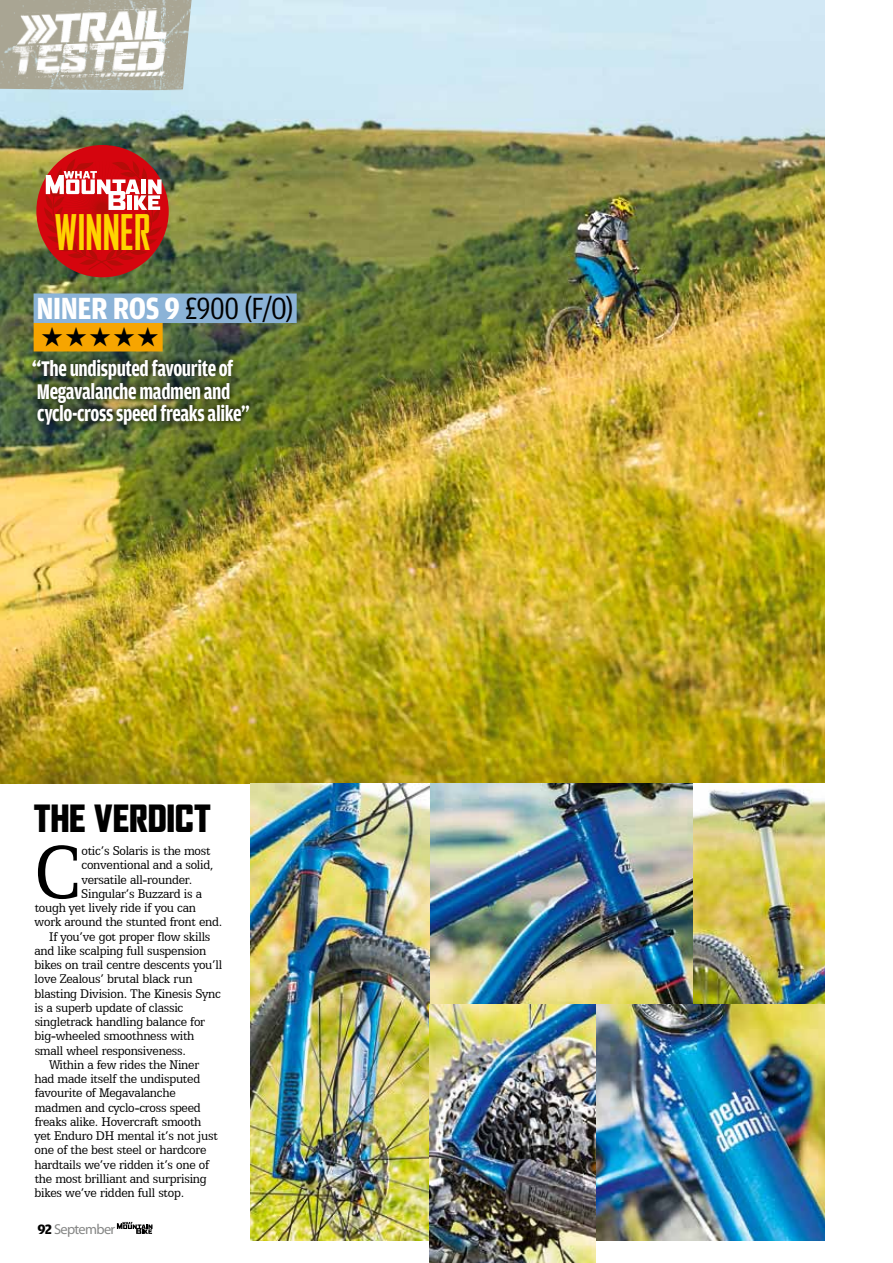
<style>
.page{position:relative;width:893px;height:1263px;background:#fff}
.page>*{position:absolute;margin:0;border:0;box-sizing:border-box;transform-origin:0 0}
.t1{font:84px "Egyptian 505 BT";color:#000;scale:.9 1}
.t2{font:700 condensed 47.1px "Agency FB";letter-spacing:.005em;color:#ffd400}
.t3{font:900 36px "Agency FB";letter-spacing:.015em;color:#000}
.t4{font:700 32.55px "Amplitude Cond";letter-spacing:-.02em;color:#fff}
.t5{font:27px "Zapf Dingbats ITC";color:#000}
.t6{font:700 22.5px/22.5px "Amplitude Cond";letter-spacing:-.02em;color:#fff}
.t7{font:14.4px "Myriad Pro";letter-spacing:-.045em;color:#868786}
.t8{font:14.25px "Egyptian 505 BT";letter-spacing:-.02em;color:#000;scale:.9 1}
.s1{font-weight:400;color:#000}
.s2{font-family:"Amplitude";font-weight:700;color:#000}
</style>
<div class="page">
<img style="left:0;top:0;width:825px;height:783px">
<svg style="left:117px;top:1222px;width:35px;height:12px"></svg>
<img style="left:429px;top:783px;width:396px;height:222px">
<img style="left:251px;top:783px;width:178px;height:457px">
<img style="left:595px;top:1005px;width:230px;height:235px">
<img style="left:429px;top:1005px;width:166px;height:258px">
<img style="left:0;top:0;width:192px;height:91px">
<img style="left:8px;top:8px;width:165px;height:77px">
<div style="left:36px;top:145px;width:133px;height:132px;background:#d5050e;border-radius:50%"></div>
<svg style="left:44px;top:158px;width:118px;height:113px"></svg>
<div style="left:24px;top:351px;width:234px;height:82px;background:#000;opacity:.95"></div>
<div style="left:34px;top:293px;width:263px;height:30px;background:#8bb3d7"></div>
<div style="left:34px;top:323px;width:129px;height:28px;background:#f7a500"></div>
<h2 class="t2" style="left:55px;top:205px;width:97px">WINNER</h2>
<h3 class="t4" style="left:36px;top:290px;width:259px">niner ros 9 <span class="s1">£900 (F/O)</span></h3>
<h3 class="t5" style="left:41px;top:324px;width:119px">★★★★★</h3>
<h3 class="t6" style="left:32px;top:358px;width:220px">“The undisputed favourite of<br>Megavalanche madmen and cyclo-cross speed freaks alike”</h3>
<h3 class="t3" style="left:34px;top:797px;width:178px">THE VERDICT</h3>
<h1 class="t1" style="left:34px;top:823px;width:54px">C</h1>
<p class="t8" style="left:82px;top:842px;width:145px">otic’s Solaris is the most</p>
<p class="t8" style="left:82px;top:857px;width:148px">conventional and a solid,</p>
<p class="t8" style="left:81px;top:871px;width:125px">versatile all-rounder.</p>
<p class="t8" style="left:81px;top:885px;width:136px">Singular’s Buzzard is a</p>
<p class="t8" style="left:35px;top:899px;width:181px">tough yet lively ride if you can</p>
<p class="t8" style="left:35px;top:914px;width:210px">work around the stunted front end.</p>
<p class="t8" style="left:49px;top:928px;width:181px">If you’ve got proper flow skills</p>
<p class="t8" style="left:35px;top:942px;width:192px">and like scalping full suspension</p>
<p class="t8" style="left:35px;top:956px;width:210px">bikes on trail centre descents you’ll</p>
<p class="t8" style="left:35px;top:971px;width:177px">love Zealous’ brutal black run</p>
<p class="t8" style="left:35px;top:985px;width:209px">blasting Division. The Kinesis Sync</p>
<p class="t8" style="left:35px;top:999px;width:167px">is a superb update of classic</p>
<p class="t8" style="left:35px;top:1013px;width:191px">singletrack handling balance for</p>
<p class="t8" style="left:35px;top:1028px;width:179px">big-wheeled smoothness with</p>
<p class="t8" style="left:35px;top:1042px;width:170px">small wheel responsiveness.</p>
<p class="t8" style="left:49px;top:1056px;width:168px">Within a few rides the Niner</p>
<p class="t8" style="left:35px;top:1070px;width:186px">had made itself the undisputed</p>
<p class="t8" style="left:35px;top:1085px;width:158px">favourite of Megavalanche</p>
<p class="t8" style="left:35px;top:1099px;width:186px">madmen and cyclo-cross speed</p>
<p class="t8" style="left:35px;top:1113px;width:187px">freaks alike. Hovercraft smooth</p>
<p class="t8" style="left:35px;top:1127px;width:205px">yet Enduro DH mental it’s not just</p>
<p class="t8" style="left:35px;top:1142px;width:193px">one of the best steel or hardcore</p>
<p class="t8" style="left:35px;top:1156px;width:195px">hardtails we’ve ridden it’s one of</p>
<p class="t8" style="left:35px;top:1170px;width:193px">the most brilliant and surprising</p>
<p class="t8" style="left:35px;top:1184px;width:168px">bikes we’ve ridden full stop.</p>
<p class="t7" style="left:37px;top:1220px;width:79px"><span class="s2">92</span> September</p>
</div>
